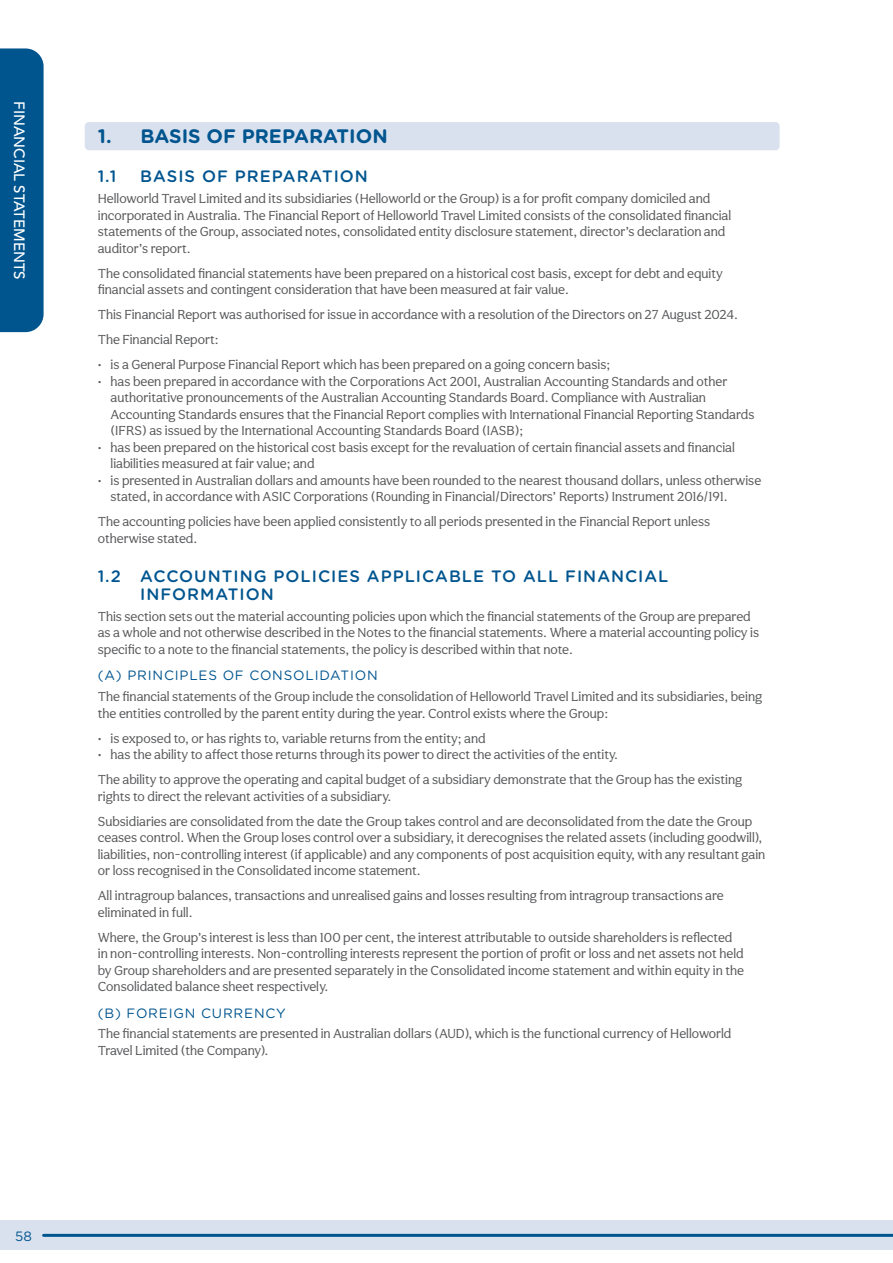
<style>
.page{position:relative;width:893px;height:1263px;background:#fff}
.page>*{position:absolute;margin:0;border:0;box-sizing:border-box;transform-origin:0 0}
.Subhead_Large_Blue{font:700 19.5px "Gotham Rounded";color:#00558f}
.Subhead_Medium_Blue{font:500 16.5px/18px "Gotham Rounded";letter-spacing:.06em;color:#00558f}
.t1{font:500 15px "Avenir";color:#fff}
.Main_Body{font:13.5px/16.5px "Aesthet Nova";color:#58595b}
.Subhead_Medium_Blue_Lv2{font:13.5px "Gotham Rounded";letter-spacing:.06em;color:#00558f}
</style>
<div class="page">
<div style="left:0;top:1220px;width:893px;height:30px;background:#dae1ee"></div>
<hr style="left:44px;top:1234px;width:849px;height:3px;background:#00558f">
<div style="left:0;top:48px;width:44px;height:284px;background:#00558f"></div>
<div style="left:85px;top:122px;width:695px;height:28px;background:#dae1ee;border-radius:4px"></div>
<p class="t1" style="left:32px;top:101px;width:180px;rotate:90deg">financial statements</p>
<p class="Subhead_Large_Blue" style="left:98px;top:122px;width:291px">1. BASIS OF PREPARATION</p>
<p class="Subhead_Medium_Blue" style="left:98px;top:167px;width:20px">1.1</p>
<p class="Subhead_Medium_Blue" style="left:140px;top:167px;width:229px">BASIS OF PREPARATION</p>
<p class="Main_Body" style="left:98px;top:190px;width:635px">Helloworld Travel Limited and its subsidiaries (Helloworld or the Group) is a for profit company domiciled and incorporated in Australia. The Financial Report of Helloworld Travel Limited consists of the consolidated financial statements of the Group, associated notes, consolidated entity disclosure statement, director’s declaration and auditor’s report.</p>
<p class="Main_Body" style="left:98px;top:265px;width:627px">The consolidated financial statements have been prepared on a historical cost basis, except for debt and equity financial assets and contingent consideration that have been measured at fair value.</p>
<p class="Main_Body" style="left:98px;top:306px;width:642px">This Financial Report was authorised for issue in accordance with a resolution of the Directors on 27 August 2024.</p>
<p class="Main_Body" style="left:98px;top:331px;width:122px">The Financial Report:</p>
<p class="Main_Body" style="left:98px;top:356px;width:514px">• is a General Purpose Financial Report which has been prepared on a going concern basis;</p>
<p class="Main_Body" style="left:111px;top:373px;width:645px;text-indent:-13px">• has been prepared in accordance with the Corporations Act 2001, Australian Accounting Standards and other authoritative pronouncements of the Australian Accounting Standards Board. Compliance with Australian Accounting Standards ensures that the Financial Report complies with International Financial Reporting Standards (IFRS) as issued by the International Accounting Standards Board (IASB);</p>
<p class="Main_Body" style="left:111px;top:439px;width:626px;text-indent:-13px">• has been prepared on the historical cost basis except for the revaluation of certain financial assets and financial liabilities measured at fair value; and</p>
<p class="Main_Body" style="left:111px;top:472px;width:652px;text-indent:-13px">• is presented in Australian dollars and amounts have been rounded to the nearest thousand dollars, unless otherwise stated, in accordance with ASIC Corporations (Rounding in Financial/Directors’ Reports) Instrument 2016/191.</p>
<p class="Main_Body" style="left:98px;top:513px;width:614px">The accounting policies have been applied consistently to all periods presented in the Financial Report unless otherwise stated.</p>
<p class="Subhead_Medium_Blue" style="left:140px;top:566px;width:530px;text-indent:-43px">1.2 ACCOUNTING POLICIES APPLICABLE TO ALL FINANCIAL<br>INFORMATION</p>
<p class="Main_Body" style="left:98px;top:608px;width:663px">This section sets out the material accounting policies upon which the financial statements of the Group are prepared as a whole and not otherwise described in the Notes to the financial statements. Where a material accounting policy is specific to a note to the financial statements, the policy is described within that note.</p>
<p class="Subhead_Medium_Blue_Lv2" style="left:98px;top:666px;width:281px">(A) PRINCIPLES OF CONSOLIDATION</p>
<p class="Main_Body" style="left:98px;top:688px;width:666px">The financial statements of the Group include the consolidation of Helloworld Travel Limited and its subsidiaries, being the entities controlled by the parent entity during the year. Control exists where the Group:</p>
<p class="Main_Body" style="left:98px;top:729px;width:389px">• is exposed to, or has rights to, variable returns from the entity; and</p>
<p class="Main_Body" style="left:98px;top:746px;width:522px">• has the ability to affect those returns through its power to direct the activities of the entity.</p>
<p class="Main_Body" style="left:98px;top:771px;width:646px">The ability to approve the operating and capital budget of a subsidiary demonstrate that the Group has the existing rights to direct the relevant activities of a subsidiary.</p>
<p class="Main_Body" style="left:98px;top:813px;width:669px">Subsidiaries are consolidated from the date the Group takes control and are deconsolidated from the date the Group ceases control. When the Group loses control over a subsidiary, it derecognises the related assets (including goodwill), liabilities, non-controlling interest (if applicable) and any components of post acquisition equity, with any resultant gain or loss recognised in the Consolidated income statement.</p>
<p class="Main_Body" style="left:98px;top:887px;width:627px">All intragroup balances, transactions and unrealised gains and losses resulting from intragroup transactions are eliminated in full.</p>
<p class="Main_Body" style="left:98px;top:929px;width:648px">Where, the Group’s interest is less than 100 per cent, the interest attributable to outside shareholders is reflected in non-controlling interests. Non-controlling interests represent the portion of profit or loss and net assets not held by Group shareholders and are presented separately in the Consolidated income statement and within equity in the Consolidated balance sheet respectively.</p>
<p class="Subhead_Medium_Blue_Lv2" style="left:98px;top:1003px;width:189px">(B) FOREIGN CURRENCY</p>
<p class="Main_Body" style="left:98px;top:1025px;width:635px">The financial statements are presented in Australian dollars (AUD), which is the functional currency of Helloworld<br>Travel Limited (the Company).</p>
<p class="Subhead_Medium_Blue_Lv2" style="left:15px;top:1227px;width:18px">58</p>
</div>
